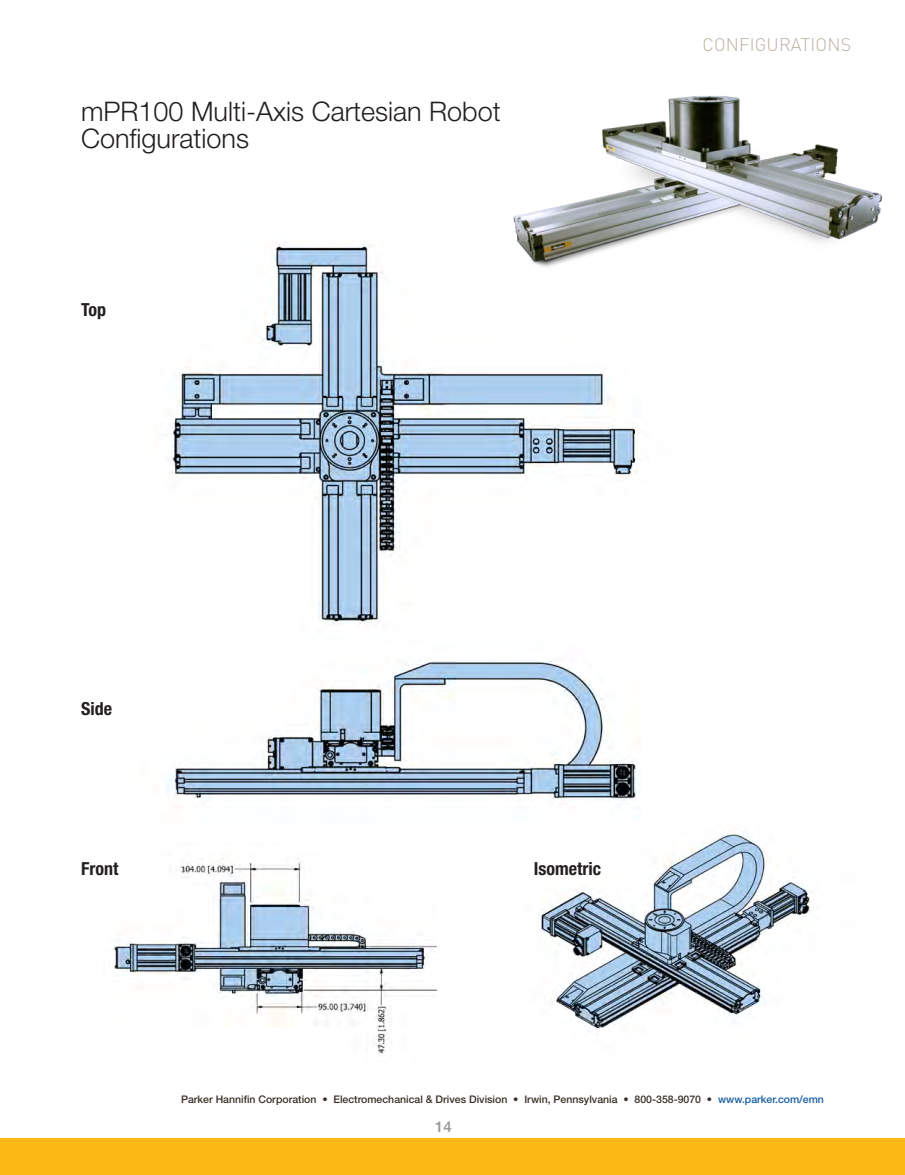
<style>
.page{position:relative;width:905px;height:1175px;background:#fff}
.page>*{position:absolute;margin:0;border:0;box-sizing:border-box;transform-origin:0 0}
.HN_18_Lt_Black_Head{font:300 27px/27px "Helvetica Neue LT Std";color:#231f20}
.TOC_page_numbers{font:700 condensed 18px "Helvetica Neue LT Std";color:#231f20}
.t1{font:300 18px "DINOT";letter-spacing:.01em;color:#bbb1a3}
.t2{font:500 15px "Helvetica Neue LT Std";color:#939598}
.t3{font:500 10.5px "Helvetica Neue LT Std";color:#383026}
.s1{color:#175d9e}
</style>
<div class="page">
<div style="left:0;top:1138px;width:904px;height:36px;background:#fcb814"></div>
<img style="left:167px;top:242px;width:472px;height:384px">
<img style="left:167px;top:660px;width:474px;height:147px">
<img style="left:114px;top:859px;width:322px;height:195px">
<img style="left:539px;top:831px;width:273px;height:198px">
<img style="left:514px;top:95px;width:368px;height:262px">
<p class="HN_18_Lt_Black_Head" style="left:81px;top:98px;width:421px">mPR100 Multi-Axis Cartesian Robot<br>Configurations</p>
<p class="TOC_page_numbers" style="left:81px;top:299px;width:26px">Top</p>
<h2 class="t1" style="left:702px;top:32px;width:150px">CONFIGURATIONS</h2>
<p class="TOC_page_numbers" style="left:81px;top:698px;width:32px">Side</p>
<p class="TOC_page_numbers" style="left:81px;top:857px;width:39px">Front</p>
<p class="TOC_page_numbers" style="left:534px;top:857px;width:69px">Isometric</p>
<p class="t3" style="left:181px;top:1092px;width:644px">Parker Hannifin Corporation • Electromechanical &amp; Drives Division • Irwin, Pennsylvania • 800-358-9070 • <span class="s1">www.parker.com/emn</span></p>
<h3 class="t2" style="left:435px;top:1117px;width:18px">14</h3>
</div>
